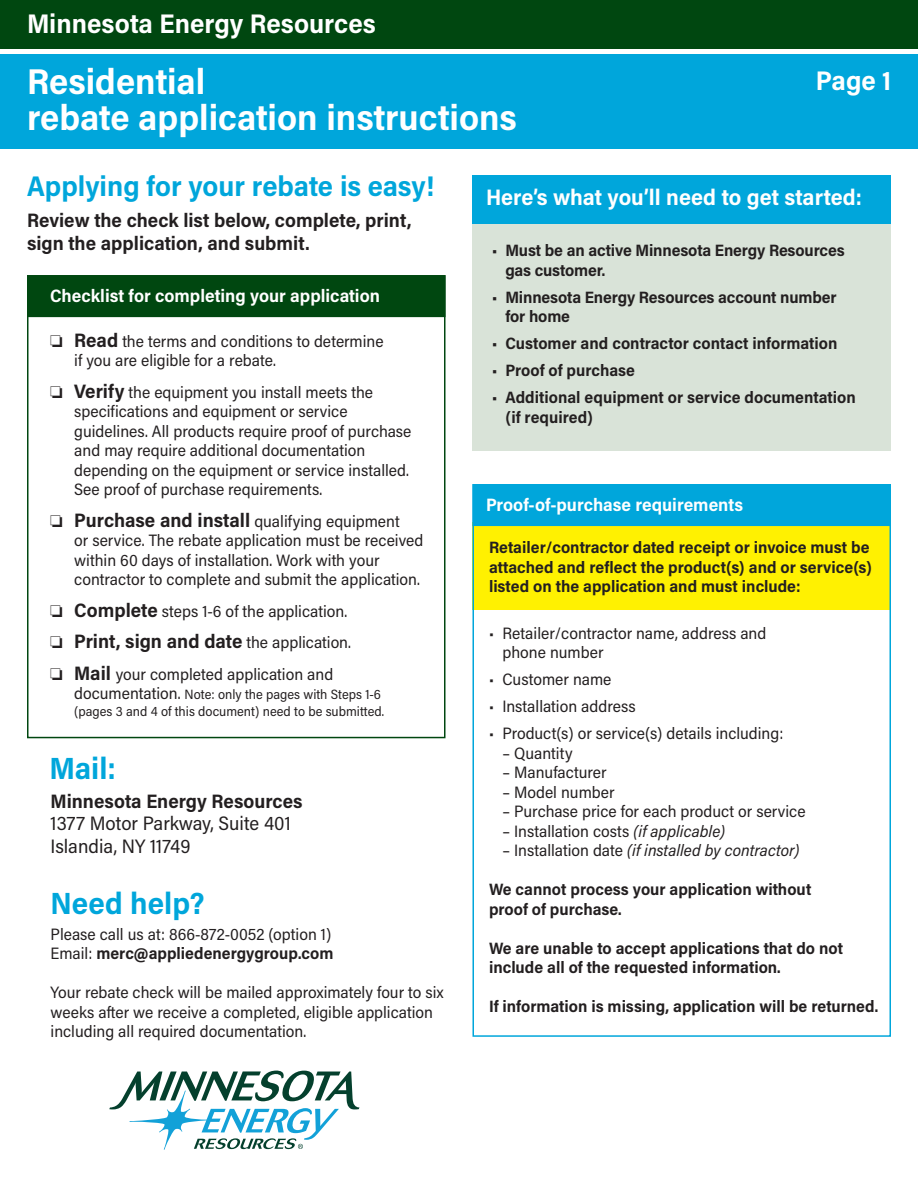
<style>
.page{position:relative;width:918px;height:1188px;background:#fff}
.page>*{position:absolute;margin:0;border:0;box-sizing:border-box;transform-origin:0 0}
.t1{font:700 36px "Acumin Pro Semi Cond";color:#fff}
.t2{font:700 30.75px "Acumin Pro Semi Cond";color:#00a6db}
.t3{font:700 28.5px "Acumin Pro Semi Cond";color:#00a6db}
.t4{font:700 27px "Acumin Pro Semi Cond";color:#fff}
.t5{font:700 22.5px "Acumin Pro Semi Cond";color:#fff}
.t6{font:700 19.5px/22.5px "Acumin Pro Semi Cond";color:#231f20}
.t7{font:19.5px "Acumin Pro Semi Cond";color:#231f20}
.t8{font:700 18px "Acumin Pro Semi Cond";color:#fff}
.t9{font:16.5px/19.5px "Acumin Pro Semi Cond";color:#231f20}
.t10{font:700 16.5px/19.5px "Acumin Pro Semi Cond";color:#231f20}
.t11{font:italic 16.5px "Acumin Pro Semi Cond";letter-spacing:.005em;color:#231f20}
.t12{font:13.5px "Acumin Pro Semi Cond";color:#231f20}
.s1{font-weight:700;font-size:19.5px}
.s2{font-weight:400;font-size:16.5px}
.s3{font-size:16.5px}
.s4{font-style:italic}
.s5{font-style:normal}
.s6{font-weight:400}
</style>
<div class="page">
<div style="left:472px;top:522px;width:418px;height:88px;background:#fff101"></div>
<div style="left:473px;top:176px;width:418px;height:275px;background:#d9e3d8"></div>
<div style="left:0;top:0;width:918px;height:49px;background:#004710"></div>
<div style="left:0;top:54px;width:918px;height:94px;background:#00a6db"></div>
<div style="left:472px;top:176px;width:419px;height:48px;background:#00a6db"></div>
<div style="left:27px;top:275px;width:419px;height:42px;background:#004710"></div>
<div style="left:472px;top:484px;width:419px;height:42px;background:#00a6db"></div>
<svg style="left:109px;top:1071px;width:250px;height:79px"></svg>
<p class="t4" style="left:27px;top:5px;width:350px">Minnesota Energy Resources</p>
<p class="t1" style="left:27px;top:56px;width:180px">Residential</p>
<p class="t1" style="left:27px;top:92px;width:491px">rebate application instructions</p>
<p class="t3" style="left:27px;top:166px;width:409px">Applying for your rebate is easy!</p>
<p class="t4" style="left:816px;top:62px;width:77px">Page 1</p>
<p class="t5" style="left:486px;top:181px;width:378px">Here’s what you’ll need to get started:</p>
<p class="t10" style="left:492px;top:240px;width:354px">• Must be an active Minnesota Energy Resources</p>
<p class="t10" style="left:505px;top:259px;width:101px">gas customer.</p>
<p class="t10" style="left:492px;top:286px;width:346px">• Minnesota Energy Resources account number</p>
<p class="t10" style="left:505px;top:306px;width:66px">for home</p>
<p class="t10" style="left:492px;top:333px;width:347px">• Customer and contractor contact information</p>
<p class="t10" style="left:492px;top:360px;width:144px">• Proof of purchase</p>
<p class="t10" style="left:492px;top:387px;width:365px">• Additional equipment or service documentation</p>
<p class="t10" style="left:505px;top:406px;width:89px">(if required)</p>
<p class="t6" style="left:27px;top:208px;width:386px">Review the check list below, complete, print, sign the application, and submit.</p>
<p class="t8" style="left:50px;top:283px;width:331px">Checklist for completing your application</p>
<p class="t9" style="left:50px;top:331px;width:335px">□ <span class="s1">Read</span> the terms and conditions to determine</p>
<p class="t9" style="left:74px;top:350px;width:203px">if you are eligible for a rebate.</p>
<p class="t9" style="left:50px;top:382px;width:324px">□ <span class="s1">Verify</span> the equipment you install meets the</p>
<p class="t9" style="left:74px;top:401px;width:275px">specifications and equipment or service</p>
<p class="t9" style="left:74px;top:421px;width:339px">guidelines. All products require proof of purchase</p>
<p class="t9" style="left:74px;top:440px;width:293px">and may require additional documentation</p>
<p class="t9" style="left:74px;top:460px;width:336px">depending on the equipment or service installed.</p>
<p class="t9" style="left:74px;top:479px;width:250px">See proof of purchase requirements.</p>
<p class="t9" style="left:50px;top:511px;width:351px">□ <span class="s1">Purchase and install</span> qualifying equipment</p>
<p class="t9" style="left:74px;top:530px;width:351px">or service. The rebate application must be received</p>
<p class="t9" style="left:74px;top:550px;width:307px">within 60 days of installation. Work with your</p>
<p class="t9" style="left:74px;top:569px;width:347px">contractor to complete and submit the application.</p>
<p class="t9" style="left:50px;top:601px;width:298px">□ <span class="s1">Complete</span> steps 1-6 of the application.</p>
<p class="t6" style="left:50px;top:629px;width:302px">□ Print, sign and date <span class="s2">the application.</span></p>
<p class="t9" style="left:50px;top:664px;width:285px">□ <span class="s1">Mail</span> your completed application and</p>
<p class="t12" style="left:74px;top:685px;width:308px"><span class="s3">documentation.</span> Note: only the pages with Steps 1-6</p>
<p class="t12" style="left:74px;top:702px;width:311px">(pages 3 and 4 of this document) need to be submitted.</p>
<p class="t8" style="left:486px;top:492px;width:259px">Proof-of-purchase requirements</p>
<p class="t10" style="left:489px;top:537px;width:385px">Retailer/contractor dated receipt or invoice must be attached and reflect the product(s) and or service(s) listed on the application and must include:</p>
<p class="t9" style="left:489px;top:623px;width:279px">• Retailer/contractor name, address and</p>
<p class="t9" style="left:502px;top:642px;width:102px">phone number</p>
<p class="t9" style="left:489px;top:669px;width:124px">• Customer name</p>
<p class="t9" style="left:489px;top:696px;width:148px">• Installation address</p>
<p class="t9" style="left:489px;top:723px;width:296px">• Product(s) or service(s) details including:</p>
<p class="t9" style="left:502px;top:743px;width:72px">– Quantity</p>
<p class="t9" style="left:502px;top:762px;width:106px">– Manufacturer</p>
<p class="t9" style="left:502px;top:782px;width:114px">– Model number</p>
<p class="t9" style="left:502px;top:801px;width:305px">– Purchase price for each product or service</p>
<p class="t9" style="left:502px;top:821px;width:224px">– Installation costs <span class="s4">(if applicable)</span></p>
<p class="t11" style="left:502px;top:839px;width:299px"><span class="s5">– Installation date</span> (if installed by contractor)</p>
<p class="t10" style="left:489px;top:879px;width:324px">We cannot process your application without</p>
<p class="t10" style="left:489px;top:899px;width:134px">proof of purchase.</p>
<p class="t10" style="left:489px;top:938px;width:356px">We are unable to accept applications that do not include all of the requested information.</p>
<p class="t10" style="left:489px;top:996px;width:391px">If information is missing, application will be returned.</p>
<p class="t2" style="left:49px;top:747px;width:68px">Mail:</p>
<p class="t6" style="left:51px;top:789px;width:253px">Minnesota Energy Resources</p>
<p class="t7" style="left:51px;top:810px;width:242px">1377 Motor Parkway, Suite 401</p>
<p class="t7" style="left:51px;top:833px;width:141px">Islandia, NY 11749</p>
<p class="t2" style="left:51px;top:882px;width:155px">Need help?</p>
<p class="t9" style="left:51px;top:923px;width:282px">Please call us at: 866-872-0052 (option 1)</p>
<p class="t10" style="left:51px;top:943px;width:284px"><span class="s6">Email:</span> merc@appliedenergygroup.com</p>
<p class="t9" style="left:51px;top:982px;width:394px">Your rebate check will be mailed approximately four to six weeks after we receive a completed, eligible application including all required documentation.</p>
</div>
